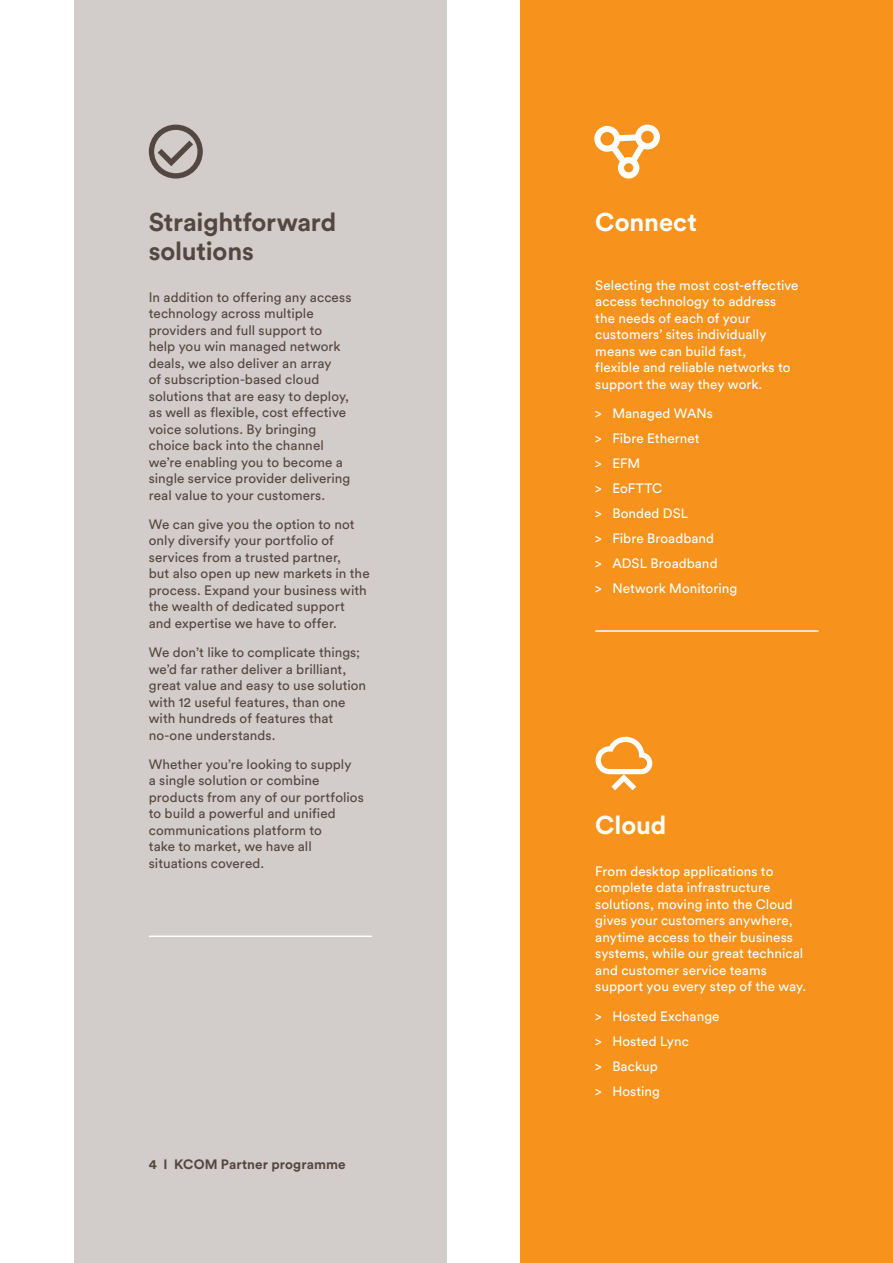
<style>
.page{position:relative;width:893px;height:1263px;background:#fff}
.page>*{position:absolute;margin:0;border:0;box-sizing:border-box;transform-origin:0 0}
.t1{font:700 25.5px/28.5px "Circular Std";letter-spacing:-.005em;color:#544640}
.t2{font:700 25.5px "Circular Std";letter-spacing:-.005em;color:#fff}
.t3{font:13.5px/16.5px "Circular Std";letter-spacing:.005em;color:#544640}
.t4{font:13.5px/16.5px "Circular Std";letter-spacing:.005em;color:#fff}
.t5{font:700 13.5px "Circular Std";letter-spacing:.01em;color:#544640}
</style>
<div class="page">
<div style="left:74px;top:0;width:372px;height:1263px;background:#d2ccca"></div>
<div style="left:521px;top:0;width:372px;height:1263px;background:#f7931d"></div>
<svg style="left:149px;top:125px;width:54px;height:54px"></svg>
<svg style="left:596px;top:737px;width:56px;height:53px"></svg>
<hr style="left:149px;top:935px;width:223px;height:2px;background:#fff">
<hr style="left:595px;top:630px;width:224px;height:2px;background:#fff">
<svg style="left:594px;top:125px;width:66px;height:54px"></svg>
<h1 class="t1" style="left:149px;top:207px;width:189px">Straightforward solutions</h1>
<p class="t3" style="left:149px;top:288px;width:204px">In addition to offering any access technology across multiple providers and full support to help you win managed network deals, we also deliver an array<br>of subscription-based cloud solutions that are easy to deploy, as well as flexible, cost effective voice solutions. By bringing choice back into the channel we’re enabling you to become a single service provider delivering real value to your customers.</p>
<p class="t3" style="left:149px;top:516px;width:222px">We can give you the option to not only diversify your portfolio of services from a trusted partner,<br>but also open up new markets in the process. Expand your business with the wealth of dedicated support and expertise we have to offer.</p>
<p class="t3" style="left:149px;top:644px;width:219px">We don’t like to complicate things; we’d far rather deliver a brilliant, great value and easy to use solution with 12 useful features, than one with hundreds of features that no-one understands.</p>
<p class="t3" style="left:149px;top:756px;width:217px">Whether you’re looking to supply<br>a single solution or combine products from any of our portfolios to build a powerful and unified communications platform to<br>take to market, we have all situations covered.</p>
<p class="t5" style="left:149px;top:1155px;width:198px">4 I KCOM Partner programme</p>
<h1 class="t2" style="left:595px;top:206px;width:103px">Connect</h1>
<p class="t4" style="left:595px;top:276px;width:205px">Selecting the most cost-effective access technology to address the needs of each of your customers’ sites individually means we can build fast,<br>flexible and reliable networks to support the way they work.</p>
<p class="t4" style="left:595px;top:400px;width:143px;line-height:25px">&gt; Managed WANs<br>&gt; Fibre Ethernet<br>&gt; EFM<br>&gt; EoFTTC<br>&gt; Bonded DSL<br>&gt; Fibre Broadband<br>&gt; ADSL Broadband<br>&gt; Network Monitoring</p>
<h1 class="t2" style="left:595px;top:808px;width:73px">Cloud</h1>
<p class="t4" style="left:595px;top:863px;width:212px">From desktop applications to complete data infrastructure solutions, moving into the Cloud gives your customers anywhere, anytime access to their business systems, while our great technical and customer service teams support you every step of the way.</p>
<p class="t4" style="left:595px;top:1003px;width:126px;line-height:25px">&gt; Hosted Exchange &gt; Hosted Lync<br>&gt; Backup<br>&gt; Hosting</p>
</div>
